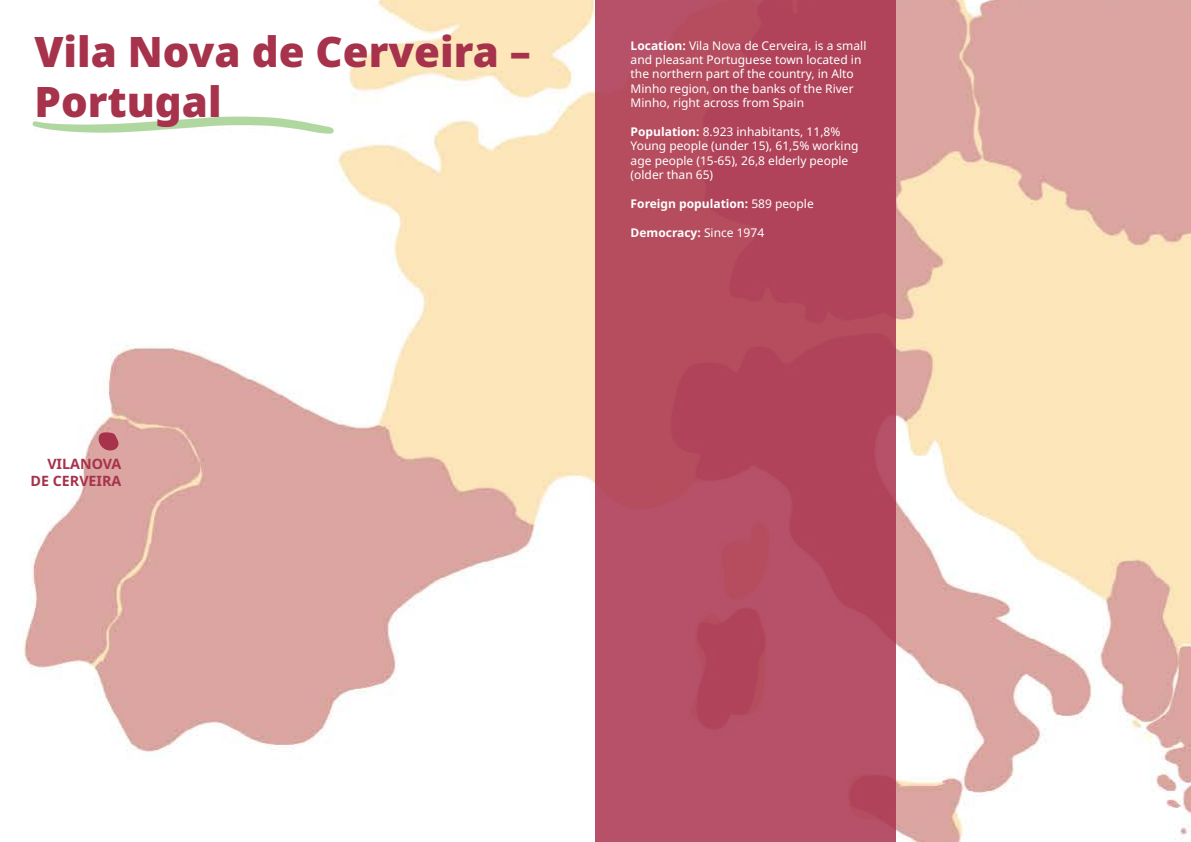
<style>
.page{position:relative;width:1191px;height:842px;background:#fff}
.page>*{position:absolute;margin:0;border:0;box-sizing:border-box;transform-origin:0 0}
.t1{font:900 42px/50.4px "Noto Sans";color:#a6324b}
.t2{font:700 14.3px/17.1px "Noto Sans";color:#a6324b;text-align:right}
.t3{font:12px/14.4px "Noto Sans";color:#fff}
.t4{font:700 12px "Noto Sans";color:#fff}
.s1{font-weight:700}
.s2{font-weight:400}
</style>
<div class="page">
<img style="left:22px;top:0;width:1169px;height:842px">
<div style="left:595px;top:0;width:301px;height:842px;background:#b54d5e"></div>
<img style="left:33px;top:116px;width:300px;height:17px">
<svg style="left:98px;top:432px;width:21px;height:19px"></svg>
<h1 class="t1" style="left:34px;top:26px;width:498px">Vila Nova de Cerveira –<br>Portugal</h1>
<p class="t3" style="left:630px;top:38px;width:237px"><span class="s1">Location:</span> Vila Nova de Cerveira, is a small and pleasant Portuguese town located in the northern part of the country, in Alto Minho region, on the banks of the River Minho, right across from Spain</p>
<p class="t3" style="left:630px;top:125px;width:229px"><span class="s1">Population:</span> 8.923 inhabitants, 11,8% Young people (under 15), 61,5% working age people (15-65), 26,8 elderly people (older than 65)</p>
<p class="t4" style="left:630px;top:195px;width:185px">Foreign population: <span class="s2">589 people</span></p>
<p class="t4" style="left:630px;top:224px;width:135px">Democracy: <span class="s2">Since 1974</span></p>
<p class="t2" style="left:31px;top:455px;width:92px">VILANOVA<br>DE CERVEIRA</p>
</div>
